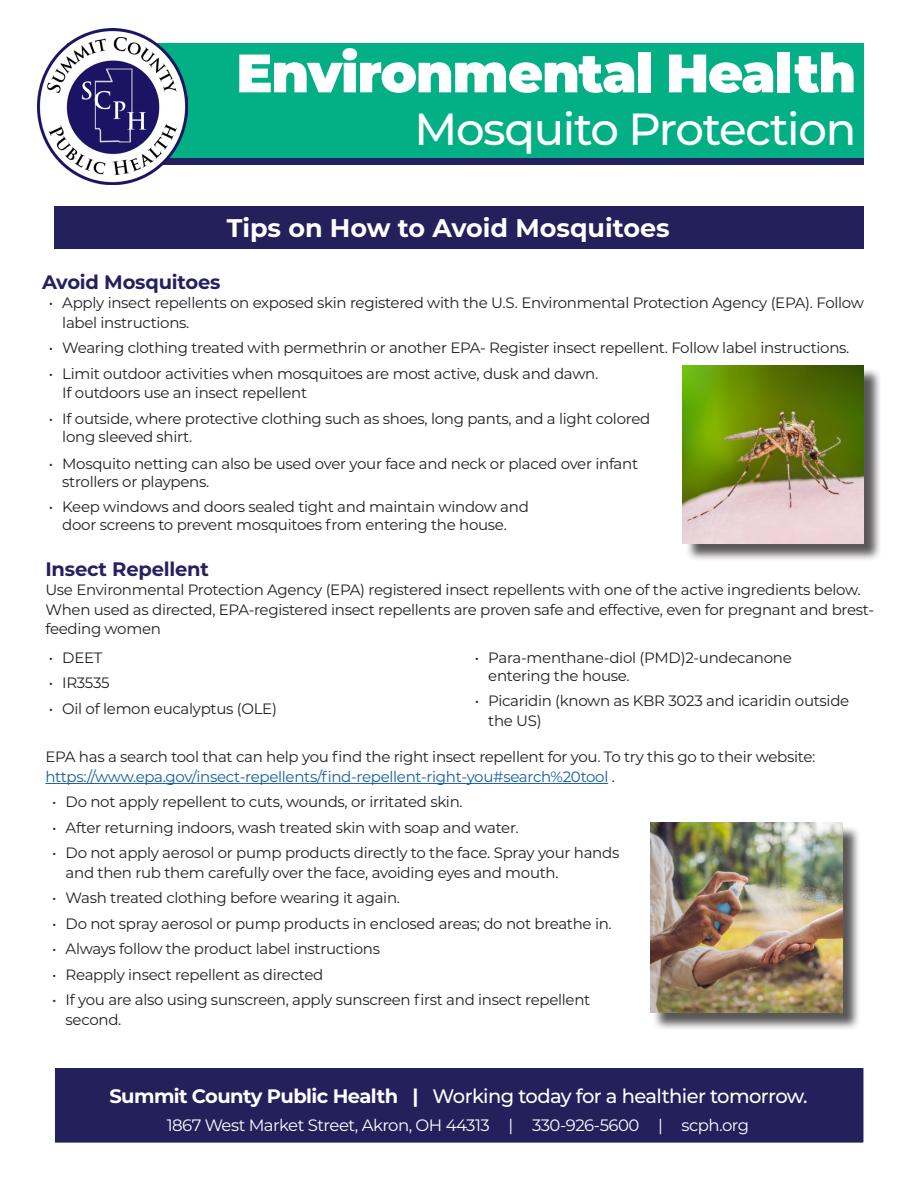
<style>
.page{position:relative;width:918px;height:1188px;background:#fff}
.page>*{position:absolute;margin:0;border:0;box-sizing:border-box;transform-origin:0 0}
.t1{font:900 54px "Montserrat";letter-spacing:-.025em;color:#fff}
.t2{font:500 45px "Montserrat";letter-spacing:-.03em;color:#fff}
.t3{font:700 25.5px "Montserrat";color:#fff}
.t4{font:500 19.5px "Montserrat";letter-spacing:-.03em;color:#fff}
.t5{font:700 19.5px "Montserrat";letter-spacing:-.01em;color:#252160}
.t6{font:16.5px "Montserrat";letter-spacing:-.03em;color:#fff}
.t7{font:15px/19.5px "Montserrat";letter-spacing:-.02em;color:#231f20}
.s1{color:#175d9e}
.s2{font-weight:700}
</style>
<div class="page">
<div style="left:68px;top:43px;width:796px;height:116px;background:#03af84"></div>
<div style="left:115px;top:159px;width:749px;height:6px;background:#252160"></div>
<hr style="left:45px;top:783px;width:563px;height:1px;background:#175d9e">
<div style="left:54px;top:206px;width:810px;height:43px;background:#24205c"></div>
<div style="left:53px;top:1066px;width:812px;height:78px;background:#24205c;border:2px solid #fff"></div>
<img style="left:38px;top:28px;width:149px;height:156px">
<div style="left:685px;top:367px;width:197px;height:195px;background:#231f20;opacity:.75"></div>
<img style="left:683px;top:365px;width:181px;height:178px">
<div style="left:652px;top:825px;width:209px;height:207px;background:#231f20;opacity:.75"></div>
<img style="left:650px;top:823px;width:192px;height:190px">
<p class="t1" style="left:236px;top:33px;width:621px">Environmental Health</p>
<p class="t2" style="left:414px;top:97px;width:443px">Mosquito Protection</p>
<p class="t3" style="left:227px;top:209px;width:444px">Tips on How to Avoid Mosquitoes</p>
<p class="t5" style="left:42px;top:268px;width:180px">Avoid Mosquitoes</p>
<p class="t7" style="left:62px;top:293px;width:803px;text-indent:-14px">• Apply insect repellents on exposed skin registered with the U.S. Environmental Protection Agency (EPA). Follow label instructions.</p>
<p class="t7" style="left:49px;top:338px;width:802px">• Wearing clothing treated with permethrin or another EPA- Register insect repellent. Follow label instructions.</p>
<p class="t7" style="left:62px;top:363px;width:538px;text-indent:-14px">• Limit outdoor activities when mosquitoes are most active, dusk and dawn.<br>If outdoors use an insect repellent</p>
<p class="t7" style="left:62px;top:409px;width:589px;line-height:18px;text-indent:-14px">• If outside, where protective clothing such as shoes, long pants, and a light colored long sleeved shirt.</p>
<p class="t7" style="left:62px;top:454px;width:577px;line-height:18px;text-indent:-14px">• Mosquito netting can also be used over your face and neck or placed over infant strollers or playpens.</p>
<p class="t7" style="left:49px;top:498px;width:482px;line-height:18px;text-align:center">• Keep windows and doors sealed tight and maintain window and door screens to prevent mosquitoes from entering the house.</p>
<p class="t5" style="left:45px;top:555px;width:165px">Insect Repellent</p>
<p class="t7" style="left:45px;top:580px;width:830px">Use Environmental Protection Agency (EPA) registered insect repellents with one of the active ingredients below.<br>When used as directed, EPA-registered insect repellents are proven safe and effective, even for pregnant and brest&shy;feeding women</p>
<p class="t7" style="left:49px;top:647px;width:55px">• DEET</p>
<p class="t7" style="left:49px;top:673px;width:62px">• IR3535</p>
<p class="t7" style="left:49px;top:698px;width:230px">• Oil of lemon eucalyptus (OLE)</p>
<p class="t7" style="left:488px;top:648px;width:305px;line-height:18px;text-indent:-14px">• Para-menthane-diol (PMD)2-undecanone entering the house.</p>
<p class="t7" style="left:488px;top:691px;width:363px;text-indent:-14px">• Picaridin (known as KBR 3023 and icaridin outside the US)</p>
<p class="t7" style="left:45px;top:747px;width:771px">EPA has a search tool that can help you find the right insect repellent for you. To try this go to their website: <span class="s1">https://www.epa.gov/insect-repellents/find-repellent-right-you#search%20tool</span> .</p>
<p class="t7" style="left:52px;top:792px;width:412px">• Do not apply repellent to cuts, wounds, or irritated skin.</p>
<p class="t7" style="left:52px;top:817px;width:468px">• After returning indoors, wash treated skin with soap and water.</p>
<p class="t7" style="left:66px;top:843px;width:555px;text-indent:-14px">• Do not apply aerosol or pump products directly to the face. Spray your hands and then rub them carefully over the face, avoiding eyes and mouth.</p>
<p class="t7" style="left:52px;top:888px;width:349px">• Wash treated clothing before wearing it again.</p>
<p class="t7" style="left:52px;top:913px;width:561px">• Do not spray aerosol or pump products in enclosed areas; do not breathe in.</p>
<p class="t7" style="left:52px;top:939px;width:329px">• Always follow the product label instructions</p>
<p class="t7" style="left:52px;top:964px;width:273px">• Reapply insect repellent as directed</p>
<p class="t7" style="left:66px;top:990px;width:526px;text-indent:-14px">• If you are also using sunscreen, apply sunscreen first and insect repellent second.</p>
<p class="t4" style="left:109px;top:1082px;width:700px"><span class="s2">Summit County Public Health |</span> Working today for a healthier tomorrow.</p>
<p class="t6" style="left:167px;top:1114px;width:584px">1867 West Market Street, Akron, OH 44313 | 330-926-5600 | scph.org</p>
</div>
